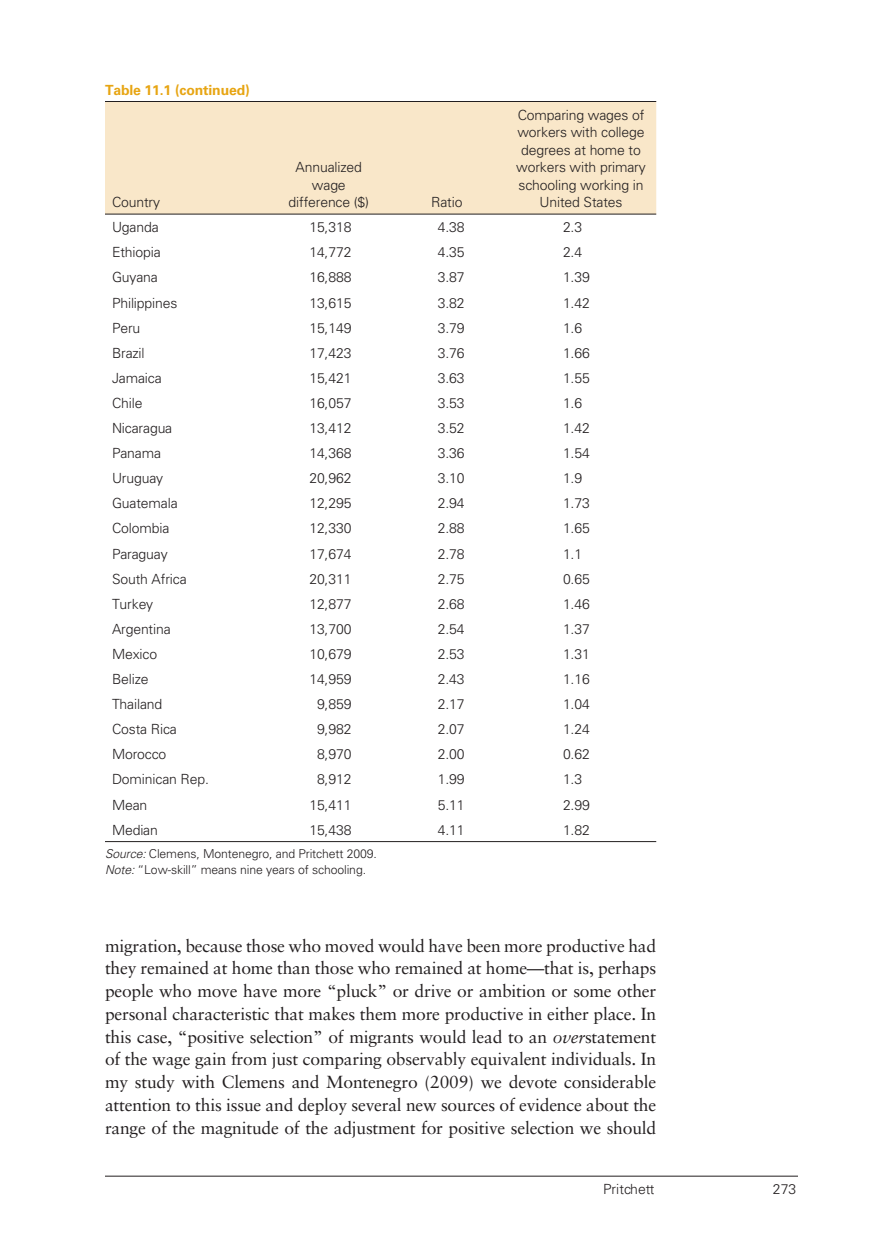
<style>
.page{position:relative;width:882px;height:1260px;background:#fff}
.page>*{position:absolute;margin:0;border:0;box-sizing:border-box;transform-origin:0 0}
.t1{font:17.5px/22.8px "Sabon";letter-spacing:-.01em;color:#231f20;text-align:justify}
.t2{font:300 14px/17.5px "Univers";letter-spacing:-.01em;color:#231f20;text-align:center}
.t3{font:700 14px "Univers";letter-spacing:-.01em;color:#e7a513}
.t4{font:300 12.25px/15.8px "Univers";letter-spacing:-.01em;color:#231f20}
.s1{font-style:italic}
</style>
<div class="page">
<hr style="left:105px;top:1176px;width:693px;height:1px;background:#231f20">
<div style="left:105px;top:102px;width:551px;height:112px;background:#f9e7c9"></div>
<hr style="left:105px;top:841px;width:551px;height:1px;background:#231f20">
<hr style="left:105px;top:101px;width:551px;height:1px;background:#231f20">
<hr style="left:105px;top:214px;width:401px;height:1px;background:#231f20">
<hr style="left:506px;top:214px;width:150px;height:1px;background:#231f20">
<p class="t3" style="left:105px;top:84px;width:146px">Table 11.1 (continued)</p>
<p class="t2" style="left:112px;top:195px;width:50px">Country</p>
<p class="t2" style="left:289px;top:160px;width:82px">Annualized wage difference ($)</p>
<p class="t2" style="left:431px;top:195px;width:33px">Ratio</p>
<p class="t2" style="left:516px;top:107px;width:131px">Comparing wages of workers with college degrees at home to workers with primary schooling working in<br>United States</p>
<p class="t2" style="left:112px;top:220px;width:48px">Uganda</p>
<p class="t2" style="left:309px;top:220px;width:44px">15,318</p>
<p class="t2" style="left:438px;top:220px;width:28px">4.38</p>
<p class="t2" style="left:563px;top:220px;width:21px">2.3</p>
<p class="t2" style="left:112px;top:245px;width:50px">Ethiopia</p>
<p class="t2" style="left:309px;top:245px;width:44px">14,772</p>
<p class="t2" style="left:438px;top:245px;width:28px">4.35</p>
<p class="t2" style="left:563px;top:245px;width:21px">2.4</p>
<p class="t2" style="left:112px;top:270px;width:47px">Guyana</p>
<p class="t2" style="left:309px;top:270px;width:44px">16,888</p>
<p class="t2" style="left:438px;top:270px;width:28px">3.87</p>
<p class="t2" style="left:563px;top:270px;width:28px">1.39</p>
<p class="t2" style="left:112px;top:295px;width:67px">Philippines</p>
<p class="t2" style="left:309px;top:295px;width:44px">13,615</p>
<p class="t2" style="left:438px;top:295px;width:28px">3.82</p>
<p class="t2" style="left:563px;top:295px;width:28px">1.42</p>
<p class="t2" style="left:112px;top:320px;width:30px">Peru</p>
<p class="t2" style="left:309px;top:320px;width:44px">15,149</p>
<p class="t2" style="left:438px;top:320px;width:28px">3.79</p>
<p class="t2" style="left:563px;top:320px;width:21px">1.6</p>
<p class="t2" style="left:112px;top:345px;width:34px">Brazil</p>
<p class="t2" style="left:309px;top:345px;width:44px">17,423</p>
<p class="t2" style="left:438px;top:345px;width:28px">3.76</p>
<p class="t2" style="left:563px;top:345px;width:28px">1.66</p>
<p class="t2" style="left:112px;top:370px;width:51px">Jamaica</p>
<p class="t2" style="left:309px;top:370px;width:44px">15,421</p>
<p class="t2" style="left:438px;top:370px;width:28px">3.63</p>
<p class="t2" style="left:563px;top:370px;width:28px">1.55</p>
<p class="t2" style="left:112px;top:395px;width:32px">Chile</p>
<p class="t2" style="left:309px;top:395px;width:44px">16,057</p>
<p class="t2" style="left:438px;top:395px;width:28px">3.53</p>
<p class="t2" style="left:563px;top:395px;width:21px">1.6</p>
<p class="t2" style="left:112px;top:421px;width:62px">Nicaragua</p>
<p class="t2" style="left:309px;top:421px;width:44px">13,412</p>
<p class="t2" style="left:438px;top:421px;width:28px">3.52</p>
<p class="t2" style="left:563px;top:421px;width:28px">1.42</p>
<p class="t2" style="left:112px;top:446px;width:51px">Panama</p>
<p class="t2" style="left:309px;top:446px;width:44px">14,368</p>
<p class="t2" style="left:438px;top:446px;width:28px">3.36</p>
<p class="t2" style="left:563px;top:446px;width:28px">1.54</p>
<p class="t2" style="left:112px;top:471px;width:53px">Uruguay</p>
<p class="t2" style="left:309px;top:471px;width:44px">20,962</p>
<p class="t2" style="left:438px;top:471px;width:28px">3.10</p>
<p class="t2" style="left:563px;top:471px;width:21px">1.9</p>
<p class="t2" style="left:112px;top:496px;width:67px">Guatemala</p>
<p class="t2" style="left:309px;top:496px;width:44px">12,295</p>
<p class="t2" style="left:438px;top:496px;width:28px">2.94</p>
<p class="t2" style="left:563px;top:496px;width:28px">1.73</p>
<p class="t2" style="left:112px;top:521px;width:59px">Colombia</p>
<p class="t2" style="left:309px;top:521px;width:44px">12,330</p>
<p class="t2" style="left:438px;top:521px;width:28px">2.88</p>
<p class="t2" style="left:563px;top:521px;width:28px">1.65</p>
<p class="t2" style="left:112px;top:546px;width:57px">Paraguay</p>
<p class="t2" style="left:309px;top:546px;width:44px">17,674</p>
<p class="t2" style="left:438px;top:546px;width:28px">2.78</p>
<p class="t2" style="left:563px;top:546px;width:21px">1.1</p>
<p class="t2" style="left:112px;top:571px;width:76px">South Africa</p>
<p class="t2" style="left:309px;top:571px;width:44px">20,311</p>
<p class="t2" style="left:438px;top:571px;width:28px">2.75</p>
<p class="t2" style="left:563px;top:571px;width:28px">0.65</p>
<p class="t2" style="left:112px;top:596px;width:43px">Turkey</p>
<p class="t2" style="left:309px;top:596px;width:44px">12,877</p>
<p class="t2" style="left:438px;top:596px;width:28px">2.68</p>
<p class="t2" style="left:563px;top:596px;width:28px">1.46</p>
<p class="t2" style="left:112px;top:621px;width:60px">Argentina</p>
<p class="t2" style="left:309px;top:621px;width:44px">13,700</p>
<p class="t2" style="left:438px;top:621px;width:28px">2.54</p>
<p class="t2" style="left:563px;top:621px;width:28px">1.37</p>
<p class="t2" style="left:112px;top:646px;width:47px">Mexico</p>
<p class="t2" style="left:309px;top:646px;width:44px">10,679</p>
<p class="t2" style="left:438px;top:646px;width:28px">2.53</p>
<p class="t2" style="left:563px;top:646px;width:28px">1.31</p>
<p class="t2" style="left:112px;top:672px;width:38px">Belize</p>
<p class="t2" style="left:309px;top:672px;width:44px">14,959</p>
<p class="t2" style="left:438px;top:672px;width:28px">2.43</p>
<p class="t2" style="left:563px;top:672px;width:28px">1.16</p>
<p class="t2" style="left:112px;top:697px;width:52px">Thailand</p>
<p class="t2" style="left:317px;top:697px;width:36px">9,859</p>
<p class="t2" style="left:438px;top:697px;width:28px">2.17</p>
<p class="t2" style="left:563px;top:697px;width:28px">1.04</p>
<p class="t2" style="left:112px;top:722px;width:66px">Costa Rica</p>
<p class="t2" style="left:317px;top:722px;width:36px">9,982</p>
<p class="t2" style="left:438px;top:722px;width:28px">2.07</p>
<p class="t2" style="left:563px;top:722px;width:28px">1.24</p>
<p class="t2" style="left:112px;top:747px;width:56px">Morocco</p>
<p class="t2" style="left:317px;top:747px;width:36px">8,970</p>
<p class="t2" style="left:438px;top:747px;width:28px">2.00</p>
<p class="t2" style="left:563px;top:747px;width:28px">0.62</p>
<p class="t2" style="left:112px;top:772px;width:98px">Dominican Rep.</p>
<p class="t2" style="left:317px;top:772px;width:36px">8,912</p>
<p class="t2" style="left:438px;top:772px;width:28px">1.99</p>
<p class="t2" style="left:563px;top:772px;width:21px">1.3</p>
<p class="t2" style="left:112px;top:797px;width:37px">Mean</p>
<p class="t2" style="left:309px;top:797px;width:44px">15,411</p>
<p class="t2" style="left:438px;top:797px;width:28px">5.11</p>
<p class="t2" style="left:563px;top:797px;width:28px">2.99</p>
<p class="t2" style="left:112px;top:822px;width:47px">Median</p>
<p class="t2" style="left:309px;top:822px;width:44px">15,438</p>
<p class="t2" style="left:438px;top:822px;width:28px">4.11</p>
<p class="t2" style="left:563px;top:822px;width:28px">1.82</p>
<p class="t4" style="left:105px;top:847px;width:274px"><span class="s1">Source:</span> Clemens, Montenegro, and Pritchett 2009.<br><span class="s1">Note:</span> “Low-skill” means nine years of schooling.</p>
<p class="t1" style="left:105px;top:936px;width:553px">migration, because those who moved would have been more productive had they remained at home than those who remained at home—that is, perhaps people who move have more “pluck” or drive or ambition or some other personal characteristic that makes them more productive in either place. In this case, “positive selection” of migrants would lead to an <span class="s1">over</span>statement of the wage gain from just comparing observably equivalent individuals. In my study with Clemens and Montenegro (2009) we devote considerable attention to this issue and deploy several new sources of evidence about the range of the magnitude of the adjustment for positive selection we should</p>
<p class="t2" style="left:603px;top:1182px;width:53px">Pritchett</p>
<p class="t2" style="left:773px;top:1182px;width:25px">273</p>
</div>
